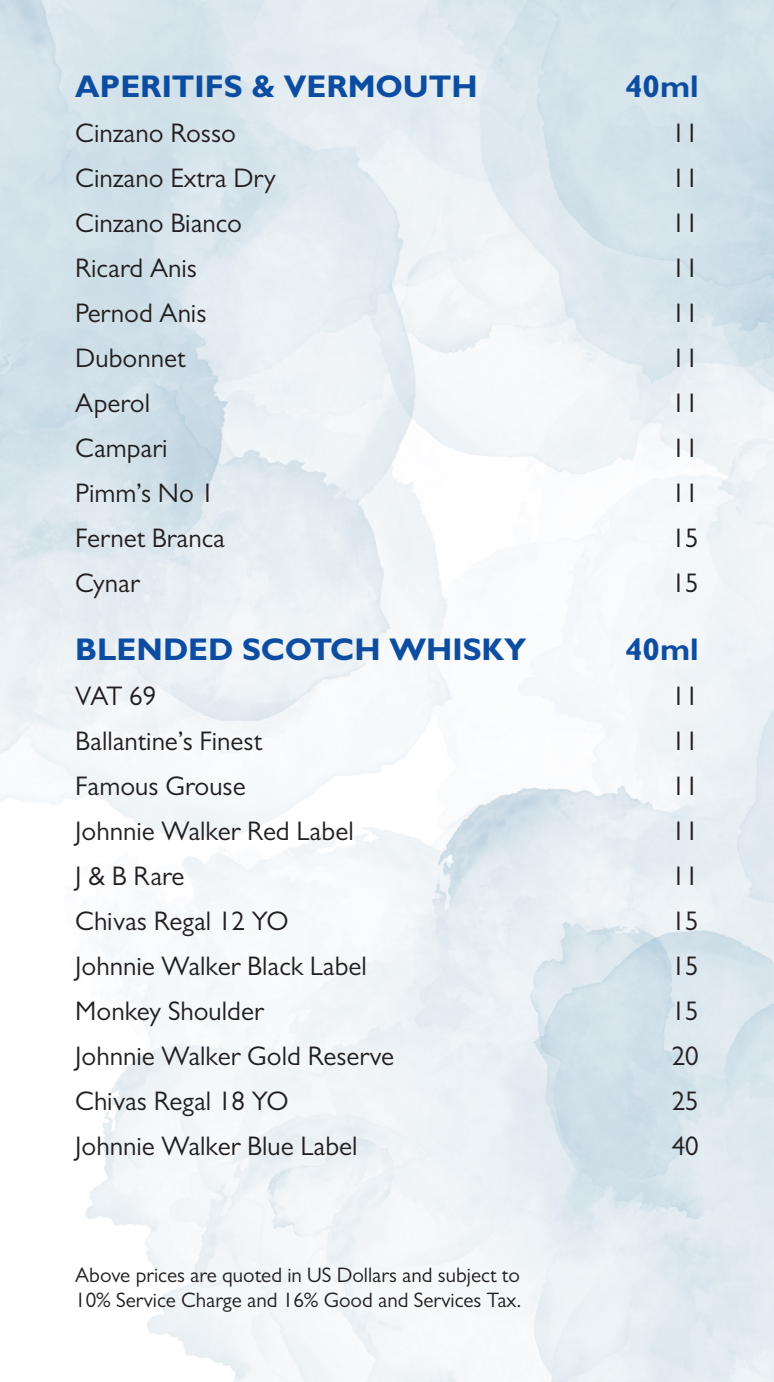
<style>
.page{position:relative;width:774px;height:1382px;background:#fff}
.page>*{position:absolute;margin:0;border:0;box-sizing:border-box;transform-origin:0 0}
.t1{font:700 31.5px "Gill Sans";color:#0d4da1}
.t2{font:27px "Gill Sans";color:#231f20}
.t3{font:21px "Gill Sans";color:#231f20}
</style>
<div class="page">
<p class="t1" style="left:75px;top:67px;width:404px">APERITIFS &amp; VERMOUTH</p>
<p class="t1" style="left:625px;top:67px;width:75px">40ml</p>
<p class="t2" style="left:75px;top:117px;width:162px">Cinzano Rosso</p>
<p class="t2" style="left:672px;top:117px;width:28px">11</p>
<p class="t2" style="left:75px;top:162px;width:202px">Cinzano Extra Dry</p>
<p class="t2" style="left:672px;top:162px;width:28px">11</p>
<p class="t2" style="left:75px;top:207px;width:168px">Cinzano Bianco</p>
<p class="t2" style="left:672px;top:207px;width:28px">11</p>
<p class="t2" style="left:75px;top:252px;width:123px">Ricard Anis</p>
<p class="t2" style="left:672px;top:252px;width:28px">11</p>
<p class="t2" style="left:75px;top:297px;width:133px">Pernod Anis</p>
<p class="t2" style="left:672px;top:297px;width:28px">11</p>
<p class="t2" style="left:75px;top:342px;width:112px">Dubonnet</p>
<p class="t2" style="left:672px;top:342px;width:28px">11</p>
<p class="t2" style="left:75px;top:387px;width:76px">Aperol</p>
<p class="t2" style="left:672px;top:387px;width:28px">11</p>
<p class="t2" style="left:75px;top:432px;width:94px">Campari</p>
<p class="t2" style="left:672px;top:432px;width:28px">11</p>
<p class="t2" style="left:75px;top:477px;width:140px">Pimm’s No 1</p>
<p class="t2" style="left:672px;top:477px;width:28px">11</p>
<p class="t2" style="left:75px;top:522px;width:151px">Fernet Branca</p>
<p class="t2" style="left:672px;top:522px;width:28px">15</p>
<p class="t2" style="left:75px;top:567px;width:66px">Cynar</p>
<p class="t2" style="left:672px;top:567px;width:28px">15</p>
<p class="t1" style="left:75px;top:630px;width:453px">BLENDED SCOTCH WHISKY</p>
<p class="t1" style="left:625px;top:630px;width:75px">40ml</p>
<p class="t2" style="left:75px;top:681px;width:82px">VAT 69</p>
<p class="t2" style="left:672px;top:681px;width:28px">11</p>
<p class="t2" style="left:75px;top:726px;width:188px">Ballantine’s Finest</p>
<p class="t2" style="left:672px;top:726px;width:28px">11</p>
<p class="t2" style="left:75px;top:771px;width:172px">Famous Grouse</p>
<p class="t2" style="left:672px;top:771px;width:28px">11</p>
<p class="t2" style="left:75px;top:816px;width:280px">Johnnie Walker Red Label</p>
<p class="t2" style="left:672px;top:816px;width:28px">11</p>
<p class="t2" style="left:75px;top:861px;width:111px">J &amp; B Rare</p>
<p class="t2" style="left:672px;top:861px;width:28px">11</p>
<p class="t2" style="left:75px;top:906px;width:215px">Chivas Regal 12 YO</p>
<p class="t2" style="left:672px;top:906px;width:28px">15</p>
<p class="t2" style="left:75px;top:951px;width:293px">Johnnie Walker Black Label</p>
<p class="t2" style="left:672px;top:951px;width:28px">15</p>
<p class="t2" style="left:75px;top:996px;width:190px">Monkey Shoulder</p>
<p class="t2" style="left:672px;top:996px;width:28px">15</p>
<p class="t2" style="left:75px;top:1041px;width:320px">Johnnie Walker Gold Reserve</p>
<p class="t2" style="left:672px;top:1041px;width:28px">20</p>
<p class="t2" style="left:75px;top:1086px;width:215px">Chivas Regal 18 YO</p>
<p class="t2" style="left:672px;top:1086px;width:28px">25</p>
<p class="t2" style="left:75px;top:1131px;width:284px">Johnnie Walker Blue Label</p>
<p class="t2" style="left:672px;top:1131px;width:28px">40</p>
<p class="t3" style="left:75px;top:1262px;width:446px">Above prices are quoted in US Dollars and subject to</p>
<p class="t3" style="left:75px;top:1287px;width:448px">10% Service Charge and 16% Good and Services Tax.</p>
</div>
